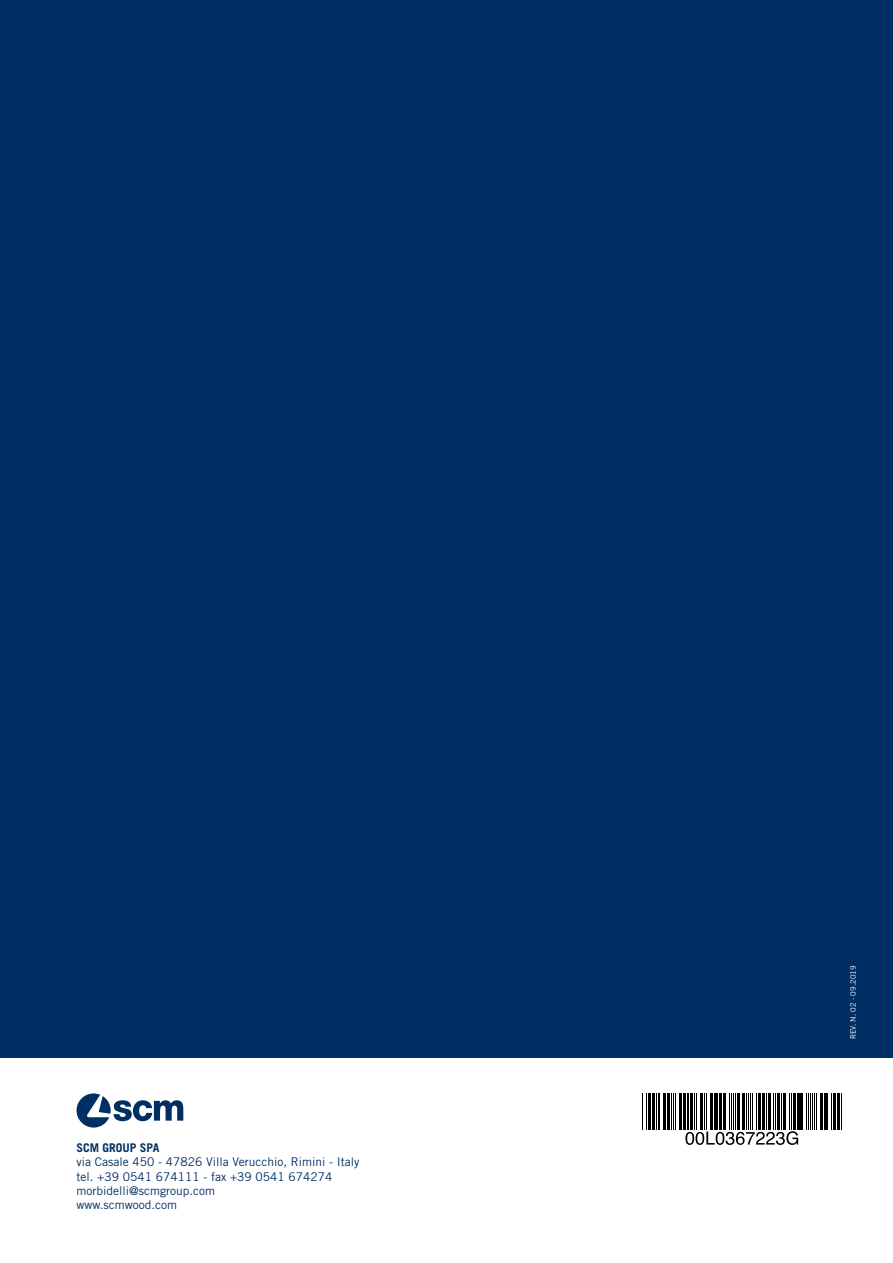
<style>
.page{position:relative;width:893px;height:1263px;background:#fff}
.page>*{position:absolute;margin:0;border:0;box-sizing:border-box;transform-origin:0 0}
.t1{font:12px/14.4px "Trade Gothic LT Std";color:#003063}
.t2{font:700 12px "Trade Gothic LT Std";color:#003063}
.t3{font:7.5px "Trade Gothic LT Std";color:#fff}
</style>
<div class="page">
<div style="left:0;top:0;width:893px;height:1058px;background:#003063"></div>
<svg style="left:77px;top:1093px;width:106px;height:34px"></svg>
<hr style="left:642px;top:1093px;width:1px;height:37px;background:#000">
<hr style="left:646px;top:1093px;width:1px;height:37px;background:#000">
<hr style="left:648px;top:1093px;width:3px;height:37px;background:#000">
<hr style="left:652px;top:1093px;width:3px;height:37px;background:#000">
<hr style="left:656px;top:1093px;width:1px;height:37px;background:#000">
<hr style="left:657px;top:1093px;width:1px;height:37px;background:#000">
<hr style="left:659px;top:1093px;width:1px;height:37px;background:#000">
<hr style="left:663px;top:1093px;width:3px;height:37px;background:#000">
<hr style="left:667px;top:1093px;width:3px;height:37px;background:#000">
<hr style="left:671px;top:1093px;width:1px;height:37px;background:#000">
<hr style="left:673px;top:1093px;width:1px;height:37px;background:#000">
<hr style="left:675px;top:1093px;width:1px;height:37px;background:#000">
<hr style="left:679px;top:1093px;width:3px;height:37px;background:#000">
<hr style="left:683px;top:1093px;width:2px;height:37px;background:#000">
<hr style="left:686px;top:1093px;width:1px;height:37px;background:#000">
<hr style="left:688px;top:1093px;width:1px;height:37px;background:#000">
<hr style="left:690px;top:1093px;width:3px;height:37px;background:#000">
<hr style="left:694px;top:1093px;width:1px;height:37px;background:#000">
<hr style="left:696px;top:1093px;width:1px;height:37px;background:#000">
<hr style="left:700px;top:1093px;width:3px;height:37px;background:#000">
<hr style="left:704px;top:1093px;width:1px;height:37px;background:#000">
<hr style="left:706px;top:1093px;width:1px;height:37px;background:#000">
<hr style="left:710px;top:1093px;width:3px;height:37px;background:#000">
<hr style="left:713px;top:1093px;width:3px;height:37px;background:#000">
<hr style="left:717px;top:1093px;width:1px;height:37px;background:#000">
<hr style="left:719px;top:1093px;width:3px;height:37px;background:#000">
<hr style="left:723px;top:1093px;width:3px;height:37px;background:#000">
<hr style="left:729px;top:1093px;width:1px;height:37px;background:#000">
<hr style="left:731px;top:1093px;width:1px;height:37px;background:#000">
<hr style="left:733px;top:1093px;width:1px;height:37px;background:#000">
<hr style="left:735px;top:1093px;width:1px;height:37px;background:#000">
<hr style="left:737px;top:1093px;width:3px;height:37px;background:#000">
<hr style="left:742px;top:1093px;width:3px;height:37px;background:#000">
<hr style="left:746px;top:1093px;width:1px;height:37px;background:#000">
<hr style="left:748px;top:1093px;width:1px;height:37px;background:#000">
<hr style="left:750px;top:1093px;width:1px;height:37px;background:#000">
<hr style="left:752px;top:1093px;width:1px;height:37px;background:#000">
<hr style="left:756px;top:1093px;width:1px;height:37px;background:#000">
<hr style="left:758px;top:1093px;width:3px;height:37px;background:#000">
<hr style="left:762px;top:1093px;width:3px;height:37px;background:#000">
<hr style="left:766px;top:1093px;width:1px;height:37px;background:#000">
<hr style="left:768px;top:1093px;width:2px;height:37px;background:#000">
<hr style="left:773px;top:1093px;width:1px;height:37px;background:#000">
<hr style="left:775px;top:1093px;width:1px;height:37px;background:#000">
<hr style="left:777px;top:1093px;width:3px;height:37px;background:#000">
<hr style="left:781px;top:1093px;width:1px;height:37px;background:#000">
<hr style="left:783px;top:1093px;width:3px;height:37px;background:#000">
<hr style="left:789px;top:1093px;width:1px;height:37px;background:#000">
<hr style="left:791px;top:1093px;width:1px;height:37px;background:#000">
<hr style="left:793px;top:1093px;width:3px;height:37px;background:#000">
<hr style="left:797px;top:1093px;width:2px;height:37px;background:#000">
<hr style="left:800px;top:1093px;width:3px;height:37px;background:#000">
<hr style="left:806px;top:1093px;width:1px;height:37px;background:#000">
<hr style="left:808px;top:1093px;width:1px;height:37px;background:#000">
<hr style="left:810px;top:1093px;width:1px;height:37px;background:#000">
<hr style="left:812px;top:1093px;width:1px;height:37px;background:#000">
<hr style="left:814px;top:1093px;width:1px;height:37px;background:#000">
<hr style="left:816px;top:1093px;width:1px;height:37px;background:#000">
<hr style="left:820px;top:1093px;width:3px;height:37px;background:#000">
<hr style="left:824px;top:1093px;width:2px;height:37px;background:#000">
<hr style="left:827px;top:1093px;width:1px;height:37px;background:#000">
<hr style="left:831px;top:1093px;width:1px;height:37px;background:#000">
<hr style="left:833px;top:1093px;width:3px;height:37px;background:#000">
<hr style="left:837px;top:1093px;width:3px;height:37px;background:#000">
<hr style="left:841px;top:1093px;width:1px;height:37px;background:#000">
<svg style="left:685px;top:1131px;width:113px;height:14px"></svg>
<p class="t2" style="left:77px;top:1140px;width:84px">SCM GROUP SPA</p>
<p class="t1" style="left:77px;top:1155px;width:284px">via Casale 450 - 47826 Villa Verucchio, Rimini - Italy tel. +39 0541 674111 - fax +39 0541 674274 morbidelli@scmgroup.com<br>www.scmwood.com</p>
<p class="t3" style="left:849px;top:1039px;width:75px;rotate:-90deg">REV. N. 02 - 09.2019</p>
</div>
